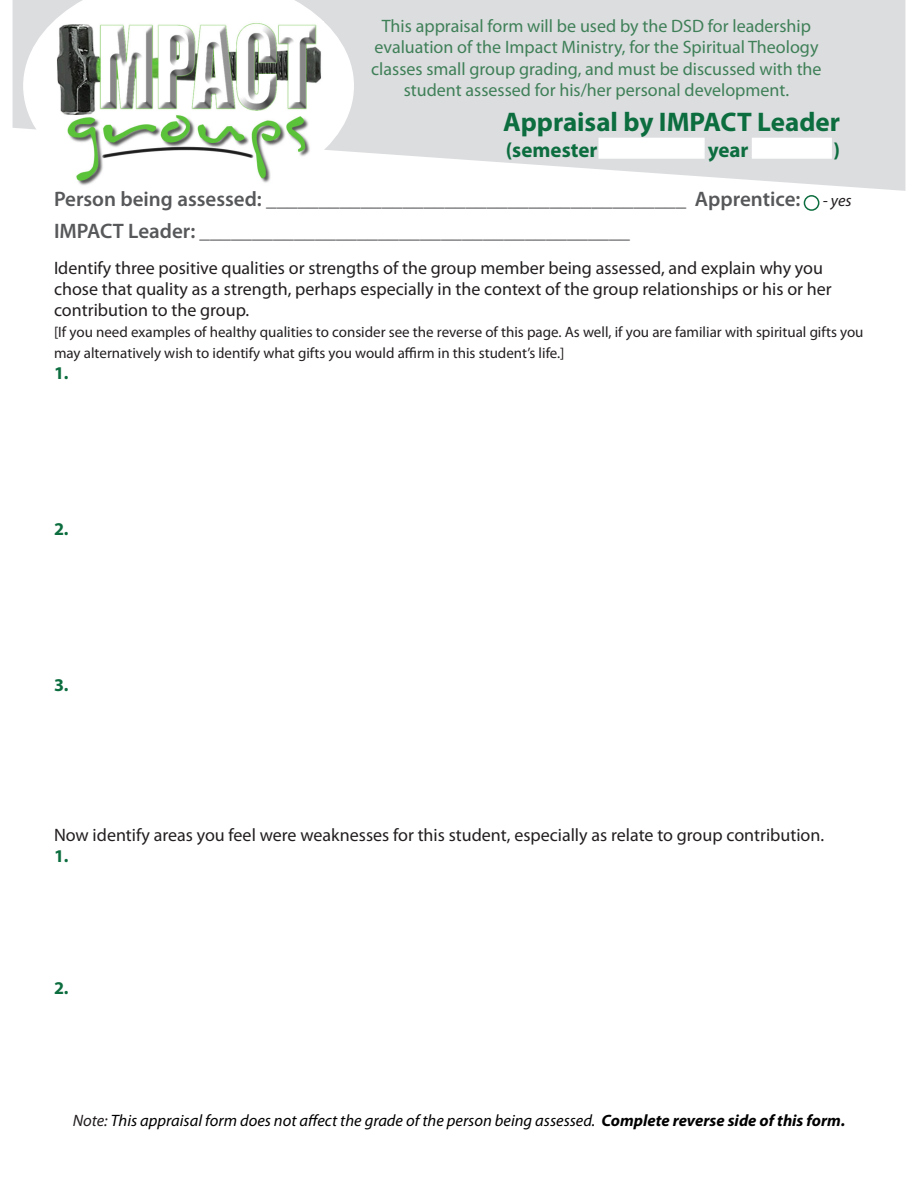
<style>
.page{position:relative;width:918px;height:1188px;background:#fff}
.page>*{position:absolute;margin:0;border:0;box-sizing:border-box;transform-origin:0 0}
.t1{font:700 27px "Myriad Pro";color:#0c6d3f}
.Head{font:600 21px "Myriad Pro";color:#57585a}
.t2{font:700 21px "Myriad Pro";color:#0c6d3f}
.Head-2{font:18px/21px "Myriad Pro";color:#231f20}
.Body_1{font:18px/21.6px "Myriad Pro";color:#3f8058;text-align:center}
.Head-3{font:700 18px "Myriad Pro";color:#0c6d3f}
.Head-4{font:italic 16.5px "Myriad Pro";color:#000}
.Head-5{font:15px/21px "Myriad Pro";color:#231f20}
.s1{font-weight:400;font-style:italic;font-size:16.5px;color:#231f20}
.s2{font-weight:700;color:#0c6d3f}
.s3{color:#231f20}
.s4{font-weight:700}
</style>
<div class="page">
<svg style="left:13px;top:0;width:892px;height:191px;background:#dfe0e2"></svg>
<svg style="left:23px;top:0;width:331px;height:191px"></svg>
<img style="left:54px;top:22px;width:269px;height:165px">
<div style="left:598px;top:138px;width:107px;height:21px;background:#fff;border:2px solid #fff"></div>
<div style="left:752px;top:138px;width:80px;height:21px;background:#fff;border:2px solid #fff"></div>
<div style="left:804px;top:195px;width:15px;height:16px;border:2px solid #0c6d3f;border-radius:50%"></div>
<p class="Body_1" style="left:371px;top:14px;width:452px">This appraisal form will be used by the DSD for leadership evaluation of the Impact Ministry, for the Spiritual Theology classes small group grading, and must be discussed with the student assessed for his/her personal development.</p>
<p class="t1" style="left:503px;top:105px;width:338px">Appraisal by IMPACT Leader</p>
<p class="t2" style="left:506px;top:136px;width:93px">(semester</p>
<p class="t2" style="left:708px;top:136px;width:42px">year</p>
<p class="t2" style="left:833px;top:136px;width:8px">)</p>
<p class="Head" style="left:54px;top:186px;width:799px">Person being assessed: ________________________________________ Apprentice: <span class="s1">- yes</span></p>
<p class="Head" style="left:54px;top:217px;width:578px">IMPACT Leader: _________________________________________</p>
<p class="Head-2" style="left:54px;top:257px;width:779px">Identify three positive qualities or strengths of the group member being assessed, and explain why you chose that quality as a strength, perhaps especially in the context of the group relationships or his or her contribution to the group.</p>
<p class="Head-5" style="left:54px;top:321px;width:811px">[If you need examples of healthy qualities to consider see the reverse of this page. As well, if you are familiar with spiritual gifts you may alternatively wish to identify what gifts you would affirm in this student’s life.]</p>
<p class="Head-3" style="left:54px;top:361px;width:16px">1.</p>
<p class="Head-3" style="left:54px;top:517px;width:16px">2.</p>
<p class="Head-3" style="left:54px;top:673px;width:16px">3.</p>
<p class="Head-2" style="left:54px;top:824px;width:772px">Now identify areas you feel were weaknesses for this student, especially as relate to group contribution.<br><span class="s2">1.</span></p>
<p class="Head-3" style="left:54px;top:976px;width:16px">2.</p>
<p class="Head-4" style="left:73px;top:1110px;width:774px"><span class="s3">Note:</span> This appraisal form does not affect the grade of the person being assessed. <span class="s4">Complete reverse side of this form.</span></p>
</div>
